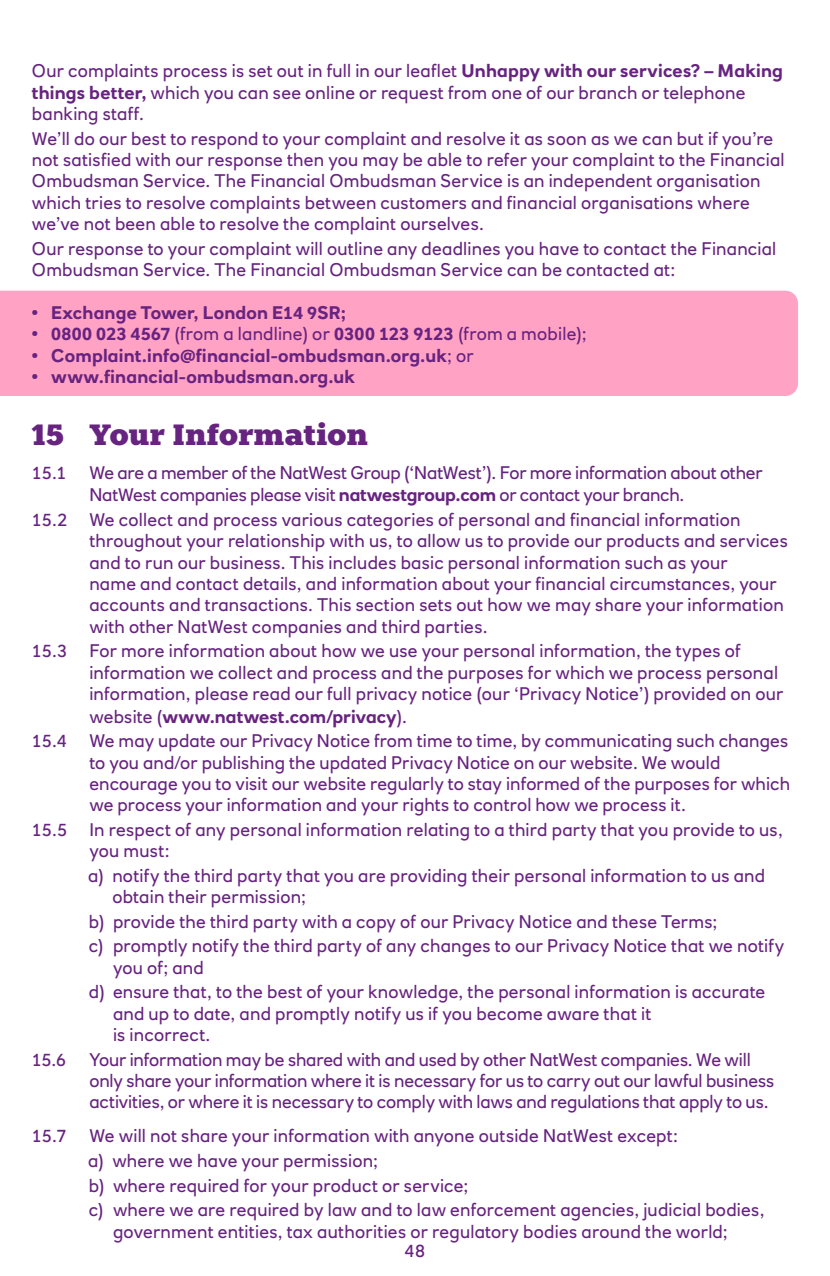
<style>
.page{position:relative;width:830px;height:1276px;background:#fff}
.page>*{position:absolute;margin:0;border:0;box-sizing:border-box;transform-origin:0 0}
.t1{font:900 29.25px "Knile";color:#672380}
.t2{font:18px/21.4px "RN House Sans";letter-spacing:.01em;color:#672380}
.t3{font:18px/22.5px "RN House Sans";letter-spacing:-.01em;color:#672380}
.t4{font:700 18px "RN House Sans";letter-spacing:.01em;color:#672380}
.s1{font-weight:700}
.s2{font-weight:400}
</style>
<div class="page">
<div style="left:0;top:291px;width:797px;height:105px;background:#ffa2c4"></div>
<p class="t2" style="left:32px;top:60px;width:752px">Our complaints process is set out in full in our leaflet <span class="s1">Unhappy with our services? – Making things better,</span> which you can see online or request from one of our branch or telephone banking staff.</p>
<p class="t2" style="left:32px;top:127px;width:753px">We’ll do our best to respond to your complaint and resolve it as soon as we can but if you’re not satisfied with our response then you may be able to refer your complaint to the Financial Ombudsman Service. The Financial Ombudsman Service is an independent organisation which tries to resolve complaints between customers and financial organisations where we’ve not been able to resolve the complaint ourselves.</p>
<p class="t2" style="left:32px;top:237px;width:745px">Our response to your complaint will outline any deadlines you have to contact the Financial<br>Ombudsman Service. The Financial Ombudsman Service can be contacted at:</p>
<p class="t4" style="left:32px;top:302px;width:315px">• Exchange Tower, London E14 9SR;</p>
<p class="t2" style="left:32px;top:323px;width:556px"><span class="s1">• 0800 023 4567</span> (from a landline) or <span class="s1">0300 123 9123</span> (from a mobile);</p>
<p class="t4" style="left:32px;top:344px;width:443px">• Complaint.info@financial-ombudsman.org.uk<span class="s2">; or</span></p>
<p class="t4" style="left:32px;top:366px;width:324px">• www.financial-ombudsman.org.uk</p>
<h1 class="t1" style="left:32px;top:416px;width:337px">15 Your Information</h1>
<p class="t2" style="left:32px;top:462px;width:36px">15.1</p>
<p class="t3" style="left:89px;top:461px;width:674px">We are a member of the NatWest Group (‘NatWest’). For more information about other<br>NatWest companies please visit <span class="s1">natwestgroup.com</span> or contact your branch.</p>
<p class="t2" style="left:89px;top:509px;width:699px;text-indent:-57px">15.2 We collect and process various categories of personal and financial information throughout your relationship with us, to allow us to provide our products and services and to run our business. This includes basic personal information such as your<br>name and contact details, and information about your financial circumstances, your accounts and transactions. This section sets out how we may share your information with other NatWest companies and third parties.</p>
<p class="t2" style="left:89px;top:640px;width:695px;text-indent:-57px">15.3 For more information about how we use your personal information, the types of information we collect and process and the purposes for which we process personal information, please read our full privacy notice (our ‘Privacy Notice’) provided on our website (<span class="s1">www.natwest.com/privacy</span>).</p>
<p class="t2" style="left:89px;top:730px;width:701px;text-indent:-57px">15.4 We may update our Privacy Notice from time to time, by communicating such changes to you and/or publishing the updated Privacy Notice on our website. We would encourage you to visit our website regularly to stay informed of the purposes for which we process your information and your rights to control how we process it.</p>
<p class="t2" style="left:89px;top:818px;width:694px;text-indent:-57px">15.5 In respect of any personal information relating to a third party that you provide to us, you must:</p>
<p class="t2" style="left:112px;top:864px;width:654px;text-indent:-24px">a) notify the third party that you are providing their personal information to us and obtain their permission;</p>
<p class="t2" style="left:89px;top:909px;width:696px;line-height:24.5px">b) provide the third party with a copy of our Privacy Notice and these Terms;<br>c) promptly notify the third party of any changes to our Privacy Notice that we notify</p>
<p class="t2" style="left:89px;top:955px;width:677px;line-height:24.5px;text-indent:24px">you of; and<br>d) ensure that, to the best of your knowledge, the personal information is accurate</p>
<p class="t2" style="left:113px;top:1002px;width:539px">and up to date, and promptly notify us if you become aware that it is incorrect.</p>
<p class="t2" style="left:32px;top:1048px;width:36px">15.6</p>
<p class="t2" style="left:89px;top:1048px;width:686px">Your information may be shared with and used by other NatWest companies. We will only share your information where it is necessary for us to carry out our lawful business activities, or where it is necessary to comply with laws and regulations that apply to us.</p>
<p class="t2" style="left:32px;top:1125px;width:36px">15.7</p>
<p class="t2" style="left:88px;top:1123px;width:677px;line-height:24.5px">We will not share your information with anyone outside NatWest except:<br>a) where we have your permission;<br>b) where required for your product or service;<br>c) where we are required by law and to law enforcement agencies, judicial bodies,</p>
<p class="t2" style="left:113px;top:1220px;width:616px">government entities, tax authorities or regulatory bodies around the world;</p>
<p class="t2" style="left:404px;top:1240px;width:22px">48</p>
</div>
